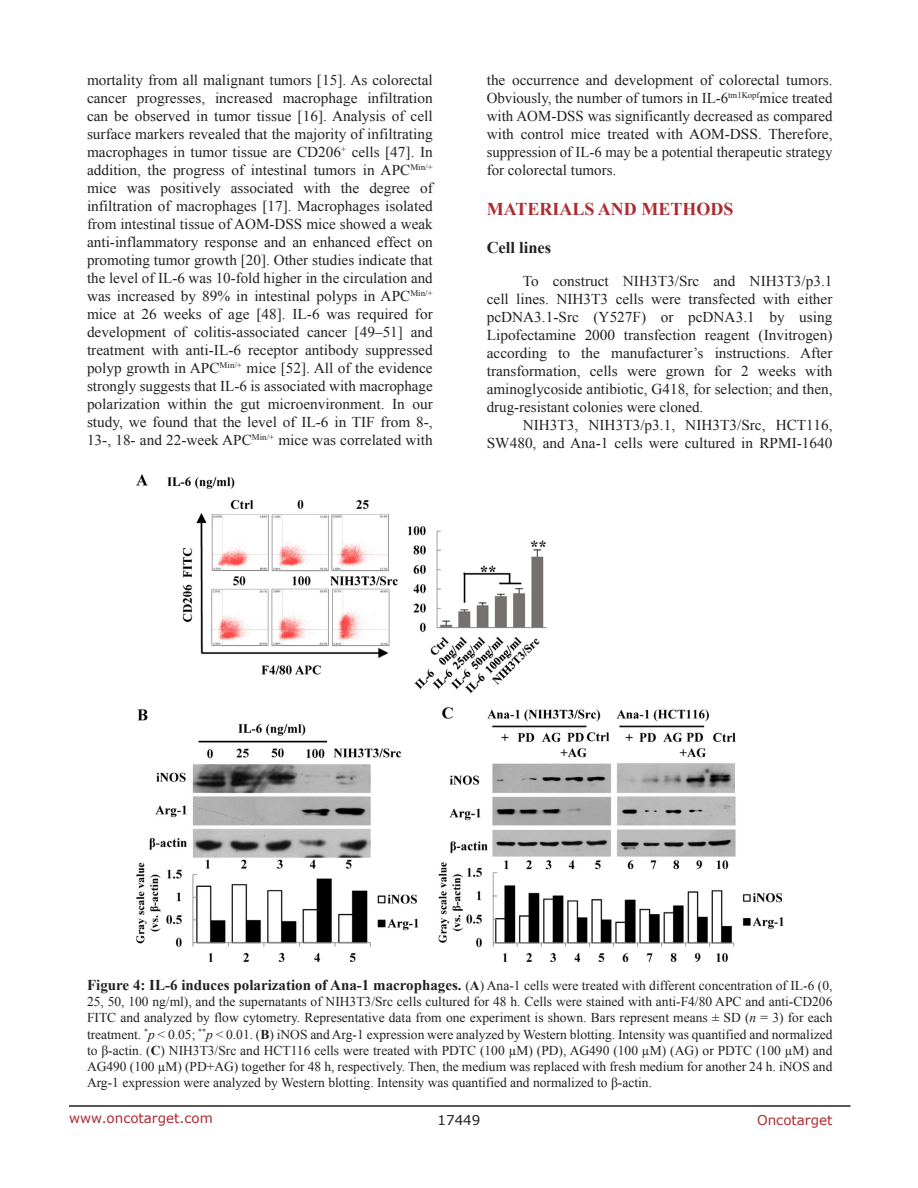
<style>
.page{position:relative;width:918px;height:1188px;background:#fff}
.page>*{position:absolute;margin:0;border:0;box-sizing:border-box;transform-origin:0 0}
.Heading{font:700 18px "Times New Roman";color:#ac2b31}
.SubHeading{font:700 16.5px "Times New Roman";color:#231f20}
.BodyText{font:15px/18px "Times New Roman";color:#231f20;text-align:justify}
.FigureText{font:13.5px/16.2px "Times New Roman";color:#231f20;text-align:justify}
.t1{font:13.5px "Verdana";color:#ac2b31}
.t2{font:13.5px "Verdana";color:#231f20}
.s1{font-weight:700;font-size:15px}
.s2{font-weight:700}
.s3{font-style:italic}
</style>
<div class="page">
<hr style="left:69px;top:1105px;width:781px;height:2px;background:#231f20">
<img style="left:136px;top:475px;width:647px;height:486px">
<p class="BodyText" style="left:87px;top:71px;width:347px">mortality from all malignant tumors [15]. As colorectal cancer progresses, increased macrophage infiltration can be observed in tumor tissue [16]. Analysis of cell surface markers revealed that the majority of infiltrating macrophages in tumor tissue are CD206<sup>+</sup> cells [47]. In addition, the progress of intestinal tumors in APC<sup>Min/+ </sup>mice was positively associated with the degree of infiltration of macrophages [17]. Macrophages isolated from intestinal tissue of AOM-DSS mice showed a weak anti-inflammatory response and an enhanced effect on promoting tumor growth [20]. Other studies indicate that the level of IL-6 was 10-fold higher in the circulation and was increased by 89% in intestinal polyps in APC<sup>Min/+ </sup>mice at 26 weeks of age [48]. IL-6 was required for development of colitis-associated cancer [49–51] and treatment with anti-IL-6 receptor antibody suppressed polyp growth in APC<sup>Min/+</sup> mice [52]. All of the evidence strongly suggests that IL-6 is associated with macrophage polarization within the gut microenvironment. In our study, we found that the level of IL-6 in TIF from 8-, 13-, 18- and 22-week APC<sup>Min/+</sup> mice was correlated with</p>
<p class="BodyText" style="left:487px;top:71px;width:347px">the occurrence and development of colorectal tumors.<br>Obviously, the number of tumors in IL-6<sup>tm1Kopf</sup>mice treated with AOM-DSS was significantly decreased as compared with control mice treated with AOM-DSS. Therefore, suppression of IL-6 may be a potential therapeutic strategy for colorectal tumors.</p>
<p class="Heading" style="left:487px;top:197px;width:248px">MATERIALS AND METHODS</p>
<p class="SubHeading" style="left:487px;top:236px;width:66px">Cell lines</p>
<p class="BodyText" style="left:487px;top:272px;width:347px;text-indent:36px">To construct NIH3T3/Src and NIH3T3/p3.1 cell lines. NIH3T3 cells were transfected with either pcDNA3.1-Src (Y527F) or pcDNA3.1 by using Lipofectamine 2000 transfection reagent (Invitrogen) according to the manufacturer’s instructions. After transformation, cells were grown for 2 weeks with aminoglycoside antibiotic, G418, for selection; and then, drug-resistant colonies were cloned.</p>
<p class="BodyText" style="left:487px;top:416px;width:347px;text-align:right">NIH3T3, NIH3T3/p3.1, NIH3T3/Src, HCT116,<br>SW480, and Ana-1 cells were cultured in RPMI-1640</p>
<p class="FigureText" style="left:87px;top:977px;width:747px"><span class="s1">Figure 4: IL-6 induces polarization of Ana-1 macrophages.</span> (<span class="s2">A</span>) Ana-1 cells were treated with different concentration of IL-6 (0, 25, 50, 100 ng/ml), and the supernatants of NIH3T3/Src cells cultured for 48 h. Cells were stained with anti-F4/80 APC and anti-CD206<br>FITC and analyzed by flow cytometry. Representative data from one experiment is shown. Bars represent means ± SD (<span class="s3">n</span> = 3) for each treatment. <sup>*</sup><span class="s3">p</span> &lt; 0.05; <sup>**</sup><span class="s3">p</span> &lt; 0.01. (<span class="s2">B</span>) iNOS and Arg-1 expression were analyzed by Western blotting. Intensity was quantified and normalized to β-actin. (<span class="s2">C</span>) NIH3T3/Src and HCT116 cells were treated with PDTC (100 µM) (PD), AG490 (100 µM) (AG) or PDTC (100 µM) and AG490 (100 µM) (PD+AG) together for 48 h, respectively. Then, the medium was replaced with fresh medium for another 24 h. iNOS and Arg-1 expression were analyzed by Western blotting. Intensity was quantified and normalized to β-actin.</p>
<p class="t1" style="left:69px;top:1109px;width:145px">www.oncotarget.com</p>
<p class="t2" style="left:438px;top:1111px;width:44px">17449</p>
<p class="t1" style="left:757px;top:1111px;width:77px">Oncotarget</p>
</div>
